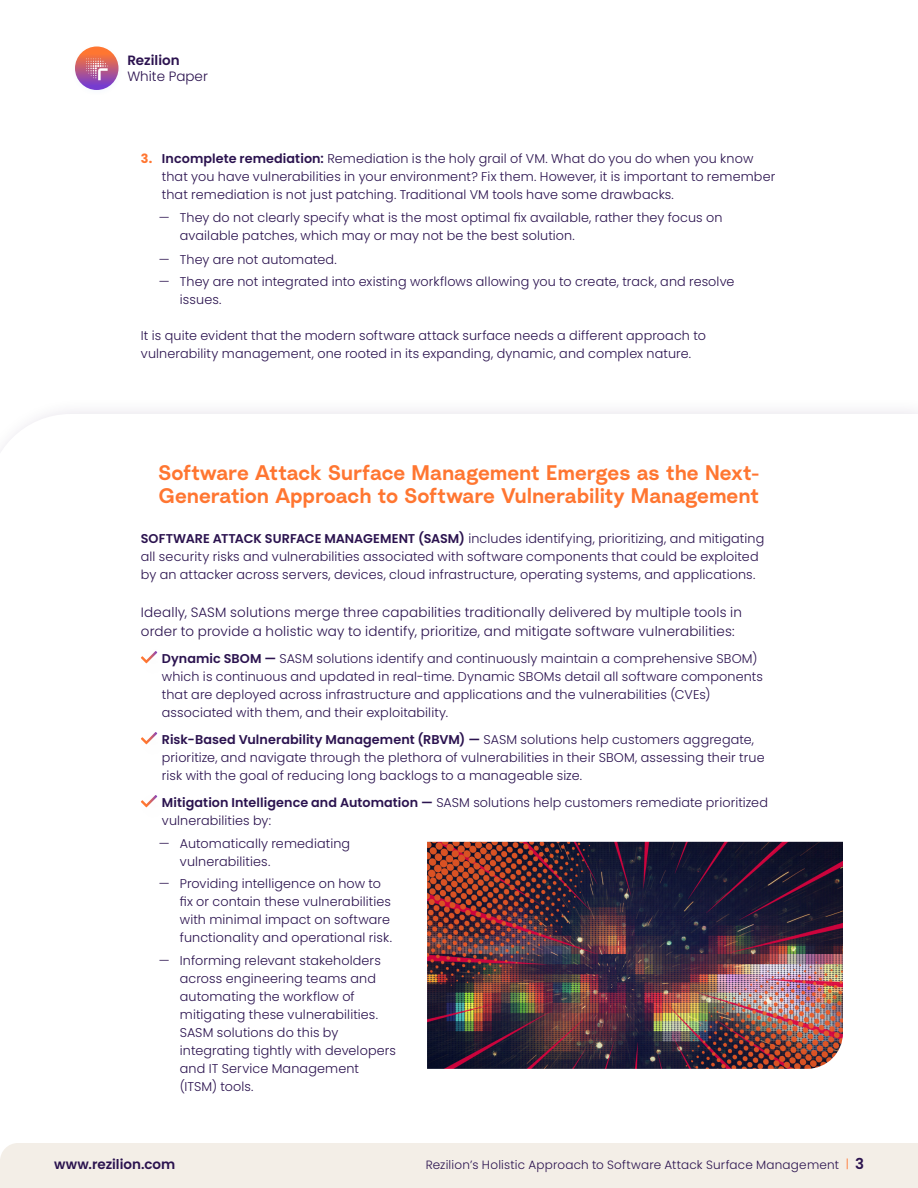
<style>
.page{position:relative;width:918px;height:1188px;background:#fff}
.page>*{position:absolute;margin:0;border:0;box-sizing:border-box;transform-origin:0 0}
.t1{font:600 21px/22.5px "Radial";color:#ff7631}
.t2{font:300 13.5px/19.5px "Poppins";letter-spacing:.01em;color:#2b134f}
.t3{font:600 13.5px "Poppins";color:#2b134f}
.t4{font:300 13.5px "Poppins";color:#2b124f}
.t5{font:600 13.5px "Poppins";color:#2b124f}
.t6{font:300 12.75px/18px "Poppins";letter-spacing:.01em;color:#2b134f}
.t7{font:300 12px "Poppins";letter-spacing:.015em;color:#2b134f}
.s1{font-weight:700;color:#ff7631}
.s2{font-weight:600}
.s3{color:#ff7631}
.s4{font-weight:600;font-size:15px}
</style>
<div class="page">
<svg style="left:75px;top:46px;width:43px;height:44px"></svg>
<svg style="left:86px;top:58px;width:22px;height:22px"></svg>
<div style="left:0;top:1143px;width:918px;height:45px;background:#f3eee7"></div>
<svg style="left:141px;top:651px;width:16px;height:12px"></svg>
<svg style="left:141px;top:732px;width:16px;height:12px"></svg>
<svg style="left:141px;top:795px;width:16px;height:12px"></svg>
<img style="left:427px;top:842px;width:416px;height:227px">
<p class="t5" style="left:127px;top:53px;width:54px">Rezilion</p>
<p class="t4" style="left:127px;top:69px;width:82px">White Paper</p>
<p class="t6" style="left:162px;top:150px;width:615px;text-indent:-21px"><span class="s1">3.</span> <span class="s2">Incomplete remediation:</span> Remediation is the holy grail of VM. What do you do when you know that you have vulnerabilities in your environment? Fix them. However, it is important to remember that remediation is not just patching. Traditional VM tools have some drawbacks.</p>
<p class="t6" style="left:180px;top:208px;width:544px;text-indent:-21px">— They do not clearly specify what is the most optimal fix available, rather they focus on available patches, which may or may not be the best solution.</p>
<p class="t6" style="left:159px;top:250px;width:180px">— They are not automated.</p>
<p class="t6" style="left:180px;top:273px;width:556px;text-indent:-21px">— They are not integrated into existing workflows allowing you to create, track, and resolve issues.</p>
<p class="t6" style="left:141px;top:327px;width:567px">It is quite evident that the modern software attack surface needs a different approach to vulnerability management, one rooted in its expanding, dynamic, and complex nature.</p>
<p class="t1" style="left:159px;top:461px;width:602px">Software Attack Surface Management Emerges as the Next-<br>Generation Approach to Software Vulnerability Management</p>
<p class="t6" style="left:141px;top:530px;width:625px"><span class="s2">SOFTWARE ATTACK SURFACE MANAGEMENT (SASM)</span> includes identifying, prioritizing, and mitigating all security risks and vulnerabilities associated with software components that could be exploited by an attacker across servers, devices, cloud infrastructure, operating systems, and applications.</p>
<p class="t2" style="left:141px;top:602px;width:603px">Ideally, SASM solutions merge three capabilities traditionally delivered by multiple tools in order to provide a holistic way to identify, prioritize, and mitigate software vulnerabilities:</p>
<p class="t6" style="left:162px;top:650px;width:603px"><span class="s2">Dynamic SBOM —</span> SASM solutions identify and continuously maintain a comprehensive SBOM) which is continuous and updated in real-time. Dynamic SBOMs detail all software components that are deployed across infrastructure and applications and the vulnerabilities (CVEs) associated with them, and their exploitability.</p>
<p class="t6" style="left:162px;top:731px;width:604px"><span class="s2">Risk-Based Vulnerability Management (RBVM) —</span> SASM solutions help customers aggregate, prioritize, and navigate through the plethora of vulnerabilities in their SBOM, assessing their true risk with the goal of reducing long backlogs to a manageable size.</p>
<p class="t6" style="left:162px;top:794px;width:608px"><span class="s2">Mitigation Intelligence and Automation —</span> SASM solutions help customers remediate prioritized vulnerabilities by:</p>
<p class="t6" style="left:180px;top:834px;width:172px;text-indent:-21px">— Automatically remediating vulnerabilities.</p>
<p class="t6" style="left:180px;top:875px;width:214px;text-indent:-21px">— Providing intelligence on how to fix or contain these vulnerabilities with minimal impact on software functionality and operational risk.</p>
<p class="t6" style="left:180px;top:951px;width:218px;text-indent:-21px">— Informing relevant stakeholders across engineering teams and automating the workflow of mitigating these vulnerabilities.<br>SASM solutions do this by integrating tightly with developers and IT Service Management (ITSM) tools.</p>
<p class="t3" style="left:54px;top:1157px;width:123px">www.rezilion.com</p>
<p class="t7" style="left:426px;top:1158px;width:440px">Rezilion’s Holistic Approach to Software Attack Surface Management <span class="s3">|</span> <span class="s4">3</span></p>
</div>
